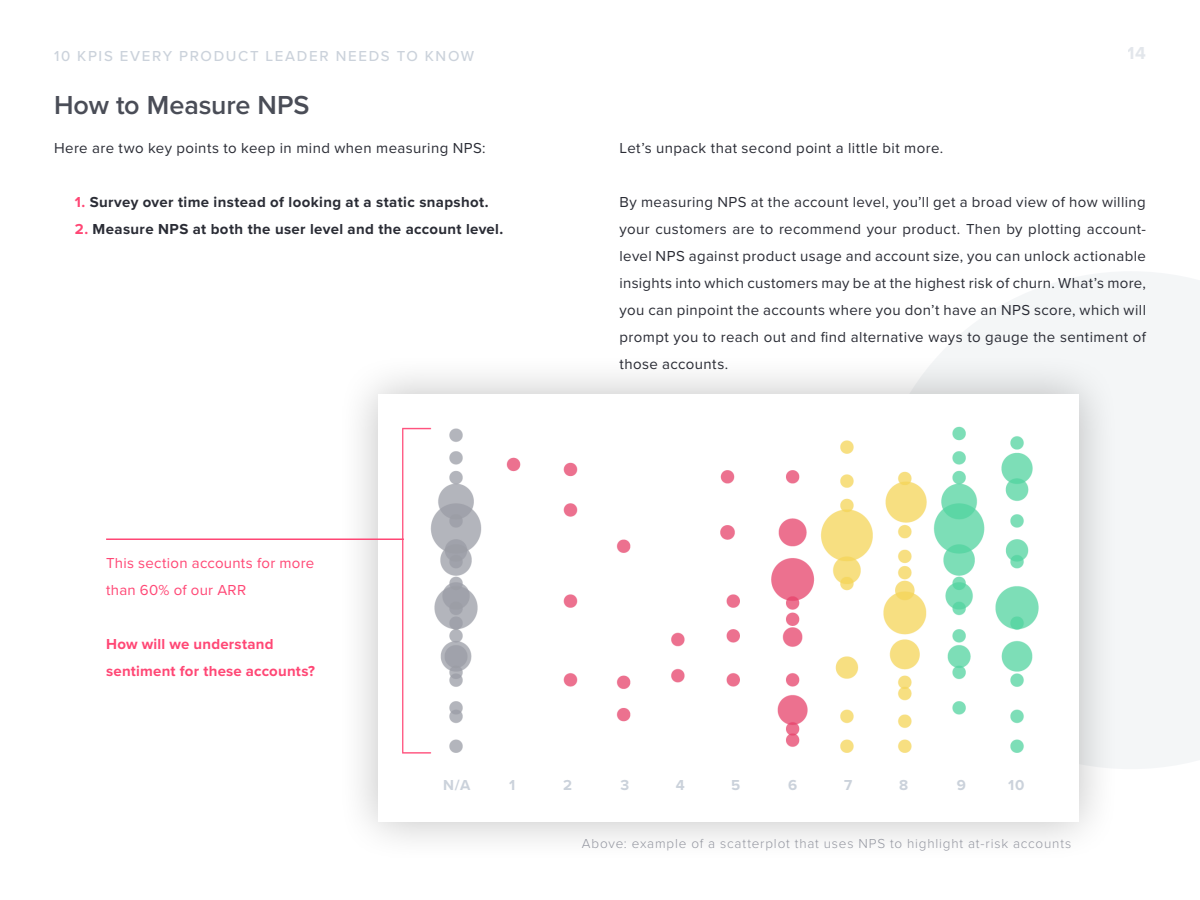
<style>
.page{position:relative;width:1200px;height:900px;background:#fff}
.page>*{position:absolute;margin:0;border:0;box-sizing:border-box;transform-origin:0 0}
.t1{font:600 27px "Proxima Nova";letter-spacing:-.005em;color:#4a4d57}
.t2{font:700 18px "Proxima Nova";color:#cbd2db}
.t3{font:15px/27px "Proxima Nova";letter-spacing:.025em;color:#2a2c35;text-align:justify}
.t4{font:700 15px "Proxima Nova";letter-spacing:.025em;color:#2a2c35}
.t5{font:700 15px/27px "Proxima Nova";letter-spacing:.015em;color:#ff4775}
.t6{font:15px/27px "Proxima Nova";letter-spacing:.015em;color:#ff4775}
.t7{font:500 15px "Proxima Nova";letter-spacing:.115em;color:#cbd2db}
.t8{font:700 15px "Proxima Nova";color:#cbd2db}
.t9{font:300 13.5px "Proxima Nova";letter-spacing:.06em;color:#999ca6}
.s1{color:#ff4775}
</style>
<div class="page">
<svg style="left:943px;top:272px;width:257px;height:497px;fill:#f4f6f7"></svg>
<div style="left:336px;top:352px;width:785px;height:512px;background:#000;opacity:.25"></div>
<div style="left:378px;top:394px;width:701px;height:428px;background:#fff"></div>
<img style="left:402px;top:426px;width:637px;height:328px">
<hr style="left:106px;top:538px;width:298px;height:2px;background:#ff4775">
<p class="t7" style="left:54px;top:44px;width:422px">10 KPIS EVERY PRODUCT LEADER NEEDS TO KNOW</p>
<p class="t1" style="left:54px;top:85px;width:257px">How to Measure NPS</p>
<p class="t3" style="left:54px;top:134px;width:433px">Here are two key points to keep in mind when measuring NPS:</p>
<p class="t4" style="left:75px;top:191px;width:415px"><span class="s1">1.</span> Survey over time instead of looking at a static snapshot.</p>
<p class="t4" style="left:75px;top:218px;width:430px"><span class="s1">2.</span> Measure NPS at both the user level and the account level.</p>
<p class="t6" style="left:106px;top:549px;width:210px">This section accounts for more than 60% of our ARR</p>
<p class="t5" style="left:106px;top:631px;width:210px">How will we understand sentiment for these accounts?</p>
<p class="t3" style="left:620px;top:134px;width:325px">Let’s unpack that second point a little bit more.</p>
<p class="t2" style="left:1128px;top:40px;width:20px">14</p>
<p class="t3" style="left:620px;top:188px;width:528px">By measuring NPS at the account level, you’ll get a broad view of how willing your customers are to recommend your product. Then by plotting account&shy;level NPS against product usage and account size, you can unlock actionable insights into which customers may be at the highest risk of churn. What’s more, you can pinpoint the accounts where you don’t have an NPS score, which will prompt you to reach out and find alternative ways to gauge the sentiment of those accounts.</p>
<p class="t8" style="left:443px;top:774px;width:29px">N/A</p>
<p class="t8" style="left:509px;top:774px;width:8px">1</p>
<p class="t8" style="left:563px;top:774px;width:10px">2</p>
<p class="t8" style="left:620px;top:774px;width:10px">3</p>
<p class="t8" style="left:676px;top:774px;width:10px">4</p>
<p class="t8" style="left:731px;top:774px;width:11px">5</p>
<p class="t8" style="left:788px;top:774px;width:11px">6</p>
<p class="t8" style="left:844px;top:774px;width:10px">7</p>
<p class="t8" style="left:899px;top:774px;width:11px">8</p>
<p class="t8" style="left:957px;top:774px;width:11px">9</p>
<p class="t8" style="left:1008px;top:774px;width:18px">10</p>
<p class="t9" style="left:582px;top:833px;width:491px">Above: example of a scatterplot that uses NPS to highlight at-risk accounts</p>
</div>
